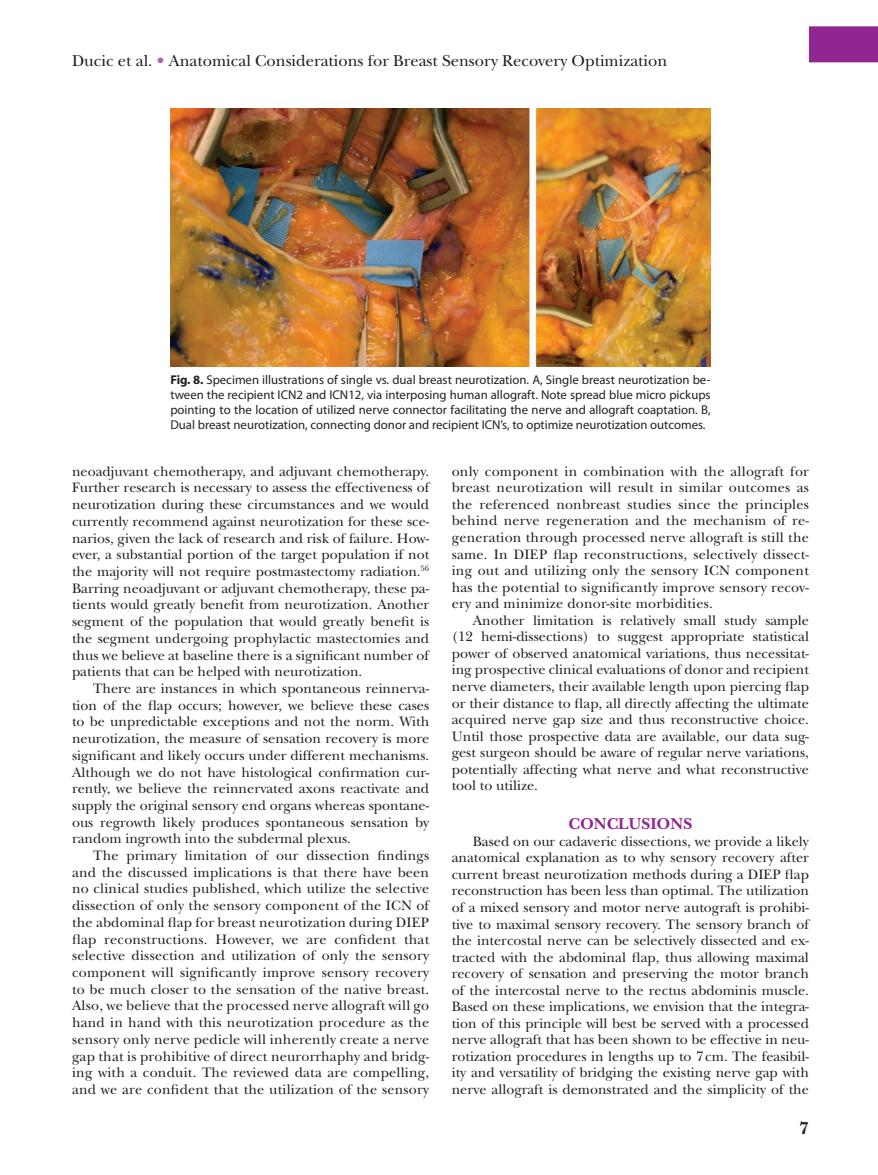
<style>
.page{position:relative;width:878px;height:1175px;background:#fff}
.page>*{position:absolute;margin:0;border:0;box-sizing:border-box;transform-origin:0 0}
.t1{font:700 18px "New Baskerville";color:#231f20}
.t2{font:16.5px "New Baskerville";color:#231f20}
.t3{font:700 16.5px "New Baskerville";color:#90268f}
.t4{font:14.25px/16.6px "New Baskerville";color:#231f20;text-align:justify}
.t5{font:12.75px/15px "Myriad Pro";color:#231f20;text-align:justify}
.s1{color:#a966aa}
.s2{font-weight:700}
</style>
<div class="page">
<div style="left:808px;top:26px;width:70px;height:36px;background:#90268f"></div>
<img style="left:170px;top:108px;width:540px;height:259px">
<p class="t2" style="left:72px;top:51px;width:596px">Ducic et al. <span class="s1">•</span> Anatomical Considerations for Breast Sensory Recovery Optimization</p>
<p class="t5" style="left:170px;top:372px;width:542px"><span class="s2">Fig. 8.</span> Specimen illustrations of single vs. dual breast neurotization. A, Single breast neurotization be&shy;tween the recipient ICN2 and ICN 12, via interposing human allograft. Note spread blue micro pickups pointing to the location of utilized nerve connector facilitating the nerve and allograft coaptation. B, Dual breast neurotization, connecting donor and recipient ICN’s, to optimize neurotization outcomes.</p>
<p class="t4" style="left:72px;top:463px;width:359px">neoadjuvant chemotherapy, and adjuvant chemotherapy.<br>Further research is necessary to assess the effectiveness of neurotization during these circumstances and we would currently recommend against neurotization for these sce&shy;narios, given the lack of research and risk of failure. How&shy;ever, a substantial portion of the target population if not the majority will not require postmastectomy radiation.<sup>56<br></sup>Barring neoadjuvant or adjuvant chemotherapy, these pa&shy;tients would greatly benefit from neurotization. Another segment of the population that would greatly benefit is the segment undergoing prophylactic mastectomies and thus we believe at baseline there is a significant number of patients that can be helped with neurotization.</p>
<p class="t4" style="left:72px;top:680px;width:359px;text-indent:21px">There are instances in which spontaneous reinnerva&shy;tion of the flap occurs; however, we believe these cases to be unpredictable exceptions and not the norm. With neurotization, the measure of sensation recovery is more significant and likely occurs under different mechanisms.<br>Although we do not have histological confirmation cur&shy;rently, we believe the reinnervated axons reactivate and supply the original sensory end organs whereas spontane&shy;ous regrowth likely produces spontaneous sensation by random ingrowth into the subdermal plexus.</p>
<p class="t4" style="left:72px;top:847px;width:359px;text-indent:21px">The primary limitation of our dissection findings and the discussed implications is that there have been no clinical studies published, which utilize the selective dissection of only the sensory component of the ICN of the abdominal flap for breast neurotization during DIEP flap reconstructions. However, we are confident that selective dissection and utilization of only the sensory component will significantly improve sensory recovery to be much closer to the sensation of the native breast.<br>Also, we believe that the processed nerve allograft will go hand in hand with this neurotization procedure as the sensory only nerve pedicle will inherently create a nerve gap that is prohibitive of direct neurorrhaphy and bridg&shy;ing with a conduit. The reviewed data are compelling, and we are confident that the utilization of the sensory</p>
<p class="t4" style="left:452px;top:463px;width:359px">only component in combination with the allograft for breast neurotization will result in similar outcomes as the referenced nonbreast studies since the principles behind nerve regeneration and the mechanism of re&shy;generation through processed nerve allograft is still the same. In DIEP flap reconstructions, selectively dissect&shy;ing out and utilizing only the sensory ICN component has the potential to significantly improve sensory recov&shy;ery and minimize donor-site morbidities.</p>
<p class="t4" style="left:452px;top:612px;width:359px;text-indent:21px">Another limitation is relatively small study sample (12 hemi-dissections) to suggest appropriate statistical power of observed anatomical variations, thus necessitat&shy;ing prospective clinical evaluations of donor and recipient nerve diameters, their available length upon piercing flap or their distance to flap, all directly affecting the ultimate acquired nerve gap size and thus reconstructive choice.<br>Until those prospective data are available, our data sug&shy;gest surgeon should be aware of regular nerve variations, potentially affecting what nerve and what reconstructive tool to utilize.</p>
<p class="t3" style="left:568px;top:814px;width:125px">CONCLUSIONS</p>
<p class="t4" style="left:451px;top:833px;width:359px;text-indent:21px">Based on our cadaveric dissections, we provide a likely anatomical explanation as to why sensory recovery after current breast neurotization methods during a DIEP flap reconstruction has been less than optimal. The utilization of a mixed sensory and motor nerve autograft is prohibi&shy;tive to maximal sensory recovery. The sensory branch of the intercostal nerve can be selectively dissected and ex&shy;tracted with the abdominal flap, thus allowing maximal recovery of sensation and preserving the motor branch of the intercostal nerve to the rectus abdominis muscle.<br>Based on these implications, we envision that the integra&shy;tion of this principle will best be served with a processed nerve allograft that has been shown to be effective in neu&shy;rotization procedures in lengths up to 7cm. The feasibil&shy;ity and versatility of bridging the existing nerve gap with nerve allograft is demonstrated and the simplicity of the</p>
<p class="t1" style="left:799px;top:1118px;width:11px">7</p>
</div>
